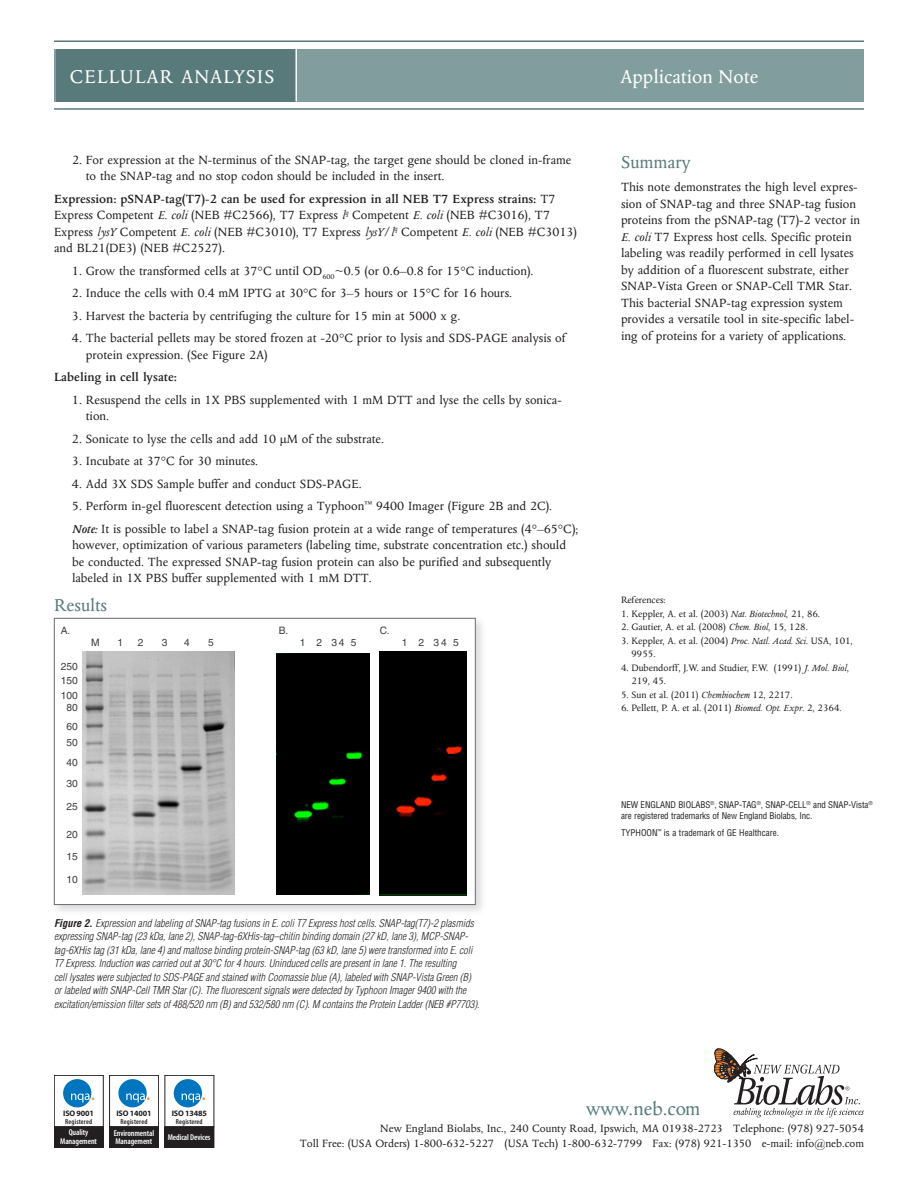
<style>
.page{position:relative;width:918px;height:1188px;background:#fff}
.page>*{position:absolute;margin:0;border:0;box-sizing:border-box;transform-origin:0 0}
.Main_Header_Side_1_M{font:21px "Columbus";letter-spacing:.05em;color:#fff}
.Main_Header_Side_1_M-2{font:21px "Columbus";letter-spacing:.005em;color:#fff}
.t1{font:21px "Columbus";color:#587a7b}
.Subhead_1_Mkt_Sht_09{font:19.5px "Columbus";color:#587a7b}
.Body_Text_Mkt_Sht_09{font:13.5px/16.5px "Columbus";color:#231f20}
.Body_Text_Mkt_Sht_09-2{font:600 13.5px "Columbus";color:#231f20}
.t2{font:12px/15px "Columbus";color:#231f20;text-align:right}
.t3{font:italic 300 condensed 10.5px/13.5px "Helvetica";color:#231f20}
.t4{font:10.5px/13.5px "Columbus";color:#231f20}
.t5{font:10.2px "Helvetica";color:#3e3e3f}
.Footnote_Sheets_09{font:condensed 9px/10.8px "Helvetica";letter-spacing:-.01em;color:#231f20}
.t6{font:600 condensed 8.55px/8.6px "Myriad Pro";letter-spacing:-.01em;color:#fff}
.t7{font:700 8.1px "Myriad Pro";letter-spacing:-.02em;color:#231f20}
.t8{font:600 condensed 7.2px "Myriad Pro";letter-spacing:.02em;color:#231f20}
.s1{font-weight:600}
.s2{font-style:italic}
.s3{font-weight:600;font-style:italic}
.s4{font-weight:700}
</style>
<div class="page">
<div style="left:54px;top:49px;width:810px;height:52px;background:#829d9d"></div>
<hr style="left:54px;top:40px;width:810px;height:2px;background:#587a7b">
<hr style="left:54px;top:108px;width:810px;height:2px;background:#587a7b">
<svg style="left:714px;top:1049px;width:150px;height:68px"></svg>
<div style="left:165px;top:1075px;width:49px;height:52px;border:1px solid #231f20"></div>
<div style="left:165px;top:1127px;width:49px;height:21px;background:#231f20"></div>
<div style="left:174px;top:1079px;width:28px;height:28px;background:#0075bf;border-radius:50%"></div>
<svg style="left:182px;top:1094px;width:23px;height:9px"></svg>
<div style="left:109px;top:1075px;width:50px;height:52px;border:1px solid #231f20"></div>
<div style="left:110px;top:1127px;width:49px;height:21px;background:#231f20"></div>
<div style="left:118px;top:1079px;width:29px;height:28px;background:#0075bf;border-radius:50%"></div>
<svg style="left:126px;top:1094px;width:24px;height:9px"></svg>
<div style="left:54px;top:1075px;width:50px;height:52px;border:1px solid #231f20"></div>
<div style="left:54px;top:1127px;width:49px;height:21px;background:#231f20"></div>
<div style="left:63px;top:1079px;width:28px;height:28px;background:#0075bf;border-radius:50%"></div>
<svg style="left:71px;top:1094px;width:23px;height:9px"></svg>
<div style="left:56px;top:49px;width:240px;height:52px;background:#587a7b"></div>
<hr style="left:296px;top:49px;width:1px;height:52px;background:#fff">
<div style="left:52px;top:616px;width:435px;height:300px;background:#a8a9ad;opacity:.4"></div>
<div style="left:54px;top:618px;width:422px;height:287px;background:#fff;border:1px solid #6c6d70"></div>
<img style="left:82px;top:652px;width:153px;height:242px">
<div style="left:276px;top:653px;width:93px;height:241px;background:#000"></div>
<div style="left:380px;top:651px;width:86px;height:245px;background:#000"></div>
<p class="Main_Header_Side_1_M" style="left:70px;top:65px;width:206px">CELLULAR ANALYSIS</p>
<p class="Body_Text_Mkt_Sht_09" style="left:86px;top:152px;width:487px;text-indent:-14px">2. For expression at the N-terminus of the SNAP-tag, the target gene should be cloned in-frame to the SNAP-tag and no stop codon should be included in the insert.</p>
<p class="Body_Text_Mkt_Sht_09" style="left:54px;top:191px;width:525px"><span class="s1">Expression: pSNAP-tag(T7)-2 can be used for expression in all NEB T7 Express strains:</span> T7<br>Express Competent <span class="s2">E. coli</span> (NEB #C2566), T7 Express <span class="s2">l</span><sup>q</sup> Competent <span class="s2">E. coli</span> (NEB #C3016), T7<br>Express <span class="s2">lysY</span> Competent <span class="s2">E. coli</span> (NEB #C3010), T7 Express <span class="s2">lysY</span>/<span class="s2">l</span><sup>q</sup> Competent <span class="s2">E. coli</span> (NEB #C3013) and BL21(DE3) (NEB #C2527).</p>
<p class="Body_Text_Mkt_Sht_09" style="left:72px;top:263px;width:463px">1. Grow the transformed cells at 37°C until OD<sub>600</sub>~0.5 (or 0.6–0.8 for 15°C induction).</p>
<p class="Body_Text_Mkt_Sht_09" style="left:72px;top:285px;width:442px">2. Induce the cells with 0.4 mM IPTG at 30°C for 3–5 hours or 15°C for 16 hours.</p>
<p class="Body_Text_Mkt_Sht_09" style="left:72px;top:308px;width:390px">3. Harvest the bacteria by centrifuging the culture for 15 min at 5000 x g.</p>
<p class="Body_Text_Mkt_Sht_09" style="left:86px;top:330px;width:481px;text-indent:-14px">4. The bacterial pellets may be stored frozen at -20°C prior to lysis and SDS-PAGE analysis of protein expression. (See Figure 2A)</p>
<p class="Body_Text_Mkt_Sht_09-2" style="left:54px;top:370px;width:125px">Labeling in cell lysate:</p>
<p class="Body_Text_Mkt_Sht_09" style="left:86px;top:392px;width:478px;text-indent:-14px">1. Resuspend the cells in 1X PBS supplemented with 1 mM DTT and lyse the cells by sonica&shy;tion.</p>
<p class="Body_Text_Mkt_Sht_09" style="left:72px;top:431px;width:314px">2. Sonicate to lyse the cells and add 10 μM of the substrate.</p>
<p class="Body_Text_Mkt_Sht_09" style="left:72px;top:453px;width:188px">3. Incubate at 37°C for 30 minutes.</p>
<p class="Body_Text_Mkt_Sht_09" style="left:72px;top:476px;width:291px">4. Add 3X SDS Sample buffer and conduct SDS-PAGE.</p>
<p class="Body_Text_Mkt_Sht_09" style="left:72px;top:498px;width:482px">5. Perform in-gel fluorescent detection using a Typhoon<sup>™</sup> 9400 Imager (Figure 2B and 2C).</p>
<p class="Body_Text_Mkt_Sht_09" style="left:72px;top:521px;width:508px"><span class="s3">Note:</span> It is possible to label a SNAP-tag fusion protein at a wide range of temperatures (4°–65°C); however, optimization of various parameters (labeling time, substrate concentration etc.) should be conducted. The expressed SNAP-tag fusion protein can also be purified and subsequently labeled in 1X PBS buffer supplemented with 1 mM DTT.</p>
<p class="Subhead_1_Mkt_Sht_09" style="left:54px;top:594px;width:55px">Results</p>
<p class="t5" style="left:61px;top:624px;width:11px">A.</p>
<p class="t5" style="left:279px;top:624px;width:11px">B.</p>
<p class="t5" style="left:380px;top:624px;width:11px">C.</p>
<p class="t5" style="left:61px;top:660px;width:19px">250</p>
<p class="t5" style="left:61px;top:675px;width:19px">150</p>
<p class="t5" style="left:61px;top:690px;width:19px">100</p>
<p class="t5" style="left:67px;top:702px;width:13px">80</p>
<p class="t5" style="left:67px;top:721px;width:13px">60</p>
<p class="t5" style="left:67px;top:736px;width:13px">50</p>
<p class="t5" style="left:67px;top:757px;width:13px">40</p>
<p class="t5" style="left:67px;top:777px;width:13px">30</p>
<p class="t5" style="left:67px;top:800px;width:13px">25</p>
<p class="t5" style="left:67px;top:828px;width:13px">20</p>
<p class="t5" style="left:67px;top:850px;width:13px">15</p>
<p class="t5" style="left:67px;top:873px;width:13px">10</p>
<p class="t5" style="left:91px;top:636px;width:10px">M</p>
<p class="t5" style="left:118px;top:636px;width:7px">1</p>
<p class="t5" style="left:138px;top:636px;width:7px">2</p>
<p class="t5" style="left:162px;top:636px;width:7px">3</p>
<p class="t5" style="left:184px;top:636px;width:7px">4</p>
<p class="t5" style="left:208px;top:636px;width:7px">5</p>
<p class="t5" style="left:300px;top:636px;width:58px">1 2 345</p>
<p class="t5" style="left:402px;top:636px;width:58px">1 2 345</p>
<p class="t3" style="left:54px;top:916px;width:427px"><span class="s4">Figure 2.</span> Expression and labeling of SNAP-tag fusions in E. coli T7 Express host cells. SNAP-tag(T7)-2 plasmids expressing SNAP-tag (23 kDa, lane 2), SNAP-tag-6XHis-tag–chitin binding domain (27 kD, lane 3), MCP-SNAP&shy;tag-6XHis tag (31 kDa, lane 4) and maltose binding protein-SNAP-tag (63 kD, lane 5) were transformed into E. coli T7 Express. Induction was carried out at 30°C for 4 hours. Uninduced cells are present in lane 1. The resulting<br>cell lysates were subjected to SDS-PAGE and stained with Coomassie blue (A), labeled with SNAP-Vista Green (B) or labeled with SNAP-Cell TMR Star (C). The fluorescent signals were detected by Typhoon Imager 9400 with the excitation/emission filter sets of 488/520 nm (B) and 532/580 nm (C). M contains the Protein Ladder (NEB #P7703).</p>
<h1 class="Main_Header_Side_1_M-2" style="left:620px;top:66px;width:140px">Application Note</h1>
<p class="Subhead_1_Mkt_Sht_09" style="left:621px;top:152px;width:71px">Summary</p>
<p class="Body_Text_Mkt_Sht_09" style="left:621px;top:179px;width:241px">This note demonstrates the high level expres&shy;sion of SNAP-tag and three SNAP-tag fusion proteins from the pSNAP-tag (T7)-2 vector in <span class="s2">E. coli</span> T7 Express host cells. Specific protein labeling was readily performed in cell lysates by addition of a fluorescent substrate, either SNAP-Vista Green or SNAP-Cell TMR Star.<br>This bacterial SNAP-tag expression system provides a versatile tool in site-specific label&shy;ing of proteins for a variety of applications.</p>
<p class="t4" style="left:621px;top:593px;width:46px">References:</p>
<p class="t4" style="left:621px;top:607px;width:201px">1. Keppler, A. et al. (2003) <span class="s2">Nat. Biotechnol</span>, 21, 86.</p>
<p class="t4" style="left:621px;top:620px;width:188px">2. Gautier, A. et al. (2008) <span class="s2">Chem. Biol</span>, 15, 128.</p>
<p class="t4" style="left:632px;top:634px;width:223px;text-indent:-11px">3. Keppler, A. et al. (2004) <span class="s2">Proc. Natl. Acad. Sci</span>. USA, 101,<br>9955.</p>
<p class="t4" style="left:632px;top:661px;width:219px;text-indent:-11px">4. Dubendorff, J.W. and Studier, F.W. (1991) <span class="s2">J. Mol. Biol</span>,<br>219, 45.</p>
<p class="t4" style="left:621px;top:688px;width:173px">5. Sun et al. (2011) <span class="s2">Chembiochem</span> 12, 2217.</p>
<p class="t4" style="left:621px;top:701px;width:222px">6. Pellett, P. A. et al. (2011) <span class="s2">Biomed. Opt. Expr</span>. 2, 2364.</p>
<p class="Footnote_Sheets_09" style="left:621px;top:799px;width:253px">NEW ENGLAND BIOLABS<sup>®</sup>, SNAP-TAG<sup>®</sup>, SNAP-CELL<sup>®</sup> and SNAP-Vista<sup>® </sup>are registered trademarks of New England Biolabs, Inc.</p>
<p class="Footnote_Sheets_09" style="left:621px;top:827px;width:159px">TYPHOON<sup>™</sup> is a trademark of GE Healthcare.</p>
<p class="t7" style="left:63px;top:1109px;width:32px">ISO 9001</p>
<p class="t8" style="left:65px;top:1118px;width:28px">Registered</p>
<p class="t6" style="left:60px;top:1129px;width:38px;text-align:center">Quality<br>Management</p>
<p class="t7" style="left:116px;top:1109px;width:37px">ISO 14001</p>
<p class="t8" style="left:120px;top:1118px;width:28px">Registered</p>
<p class="t6" style="left:114px;top:1129px;width:42px">Environmental<br>Management</p>
<p class="t7" style="left:172px;top:1108px;width:37px">ISO 13485</p>
<p class="t8" style="left:176px;top:1118px;width:28px">Registered</p>
<p class="t6" style="left:168px;top:1133px;width:44px">Medical Devices</p>
<h1 class="t1" style="left:586px;top:1097px;width:116px">www.neb.com</h1>
<p class="t2" style="left:300px;top:1122px;width:566px">New England Biolabs, Inc., 240 County Road, Ipswich, MA 01938-2723 Telephone: (978) 927-5054<br>Toll Free: (USA Orders) 1-800-632-5227 (USA Tech) 1-800-632-7799 Fax: (978) 921-1350 e-mail: info@neb.com</p>
</div>
